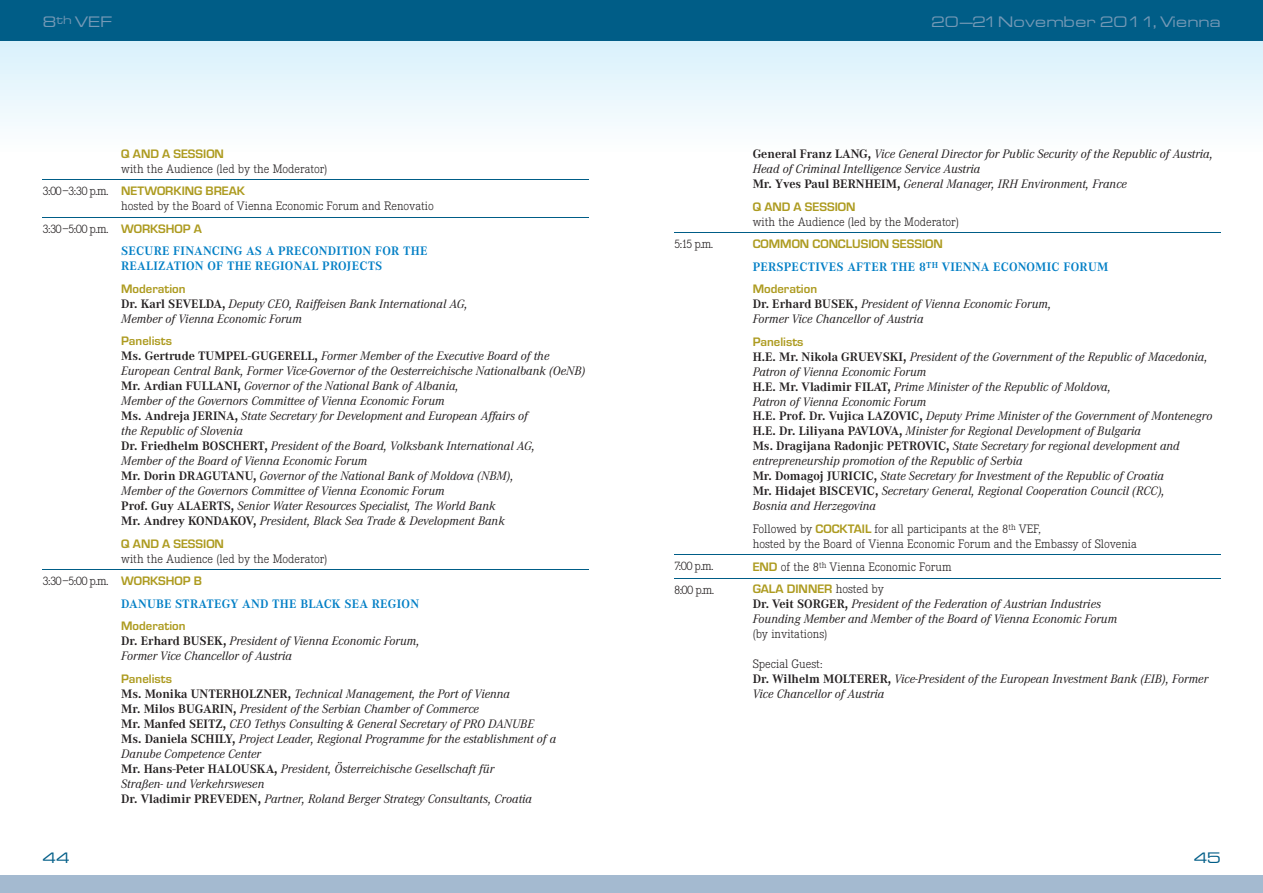
<style>
.page{position:relative;width:1263px;height:893px;background:#fff}
.page>*{position:absolute;margin:0;border:0;box-sizing:border-box;transform-origin:0 0}
.t1{font:13.5px "Thekla Extended";letter-spacing:.02em;color:#7599b6}
.t2{font:13.5px "Thekla Extended";color:#005d87}
.t3{font:italic 12.75px/15px "Corporate A";color:#231f20}
.t4{font:300 12.75px/15px "Corporate E";color:#231f20}
.t5{font:700 12.75px "Eurostile T";color:#ad9b20}
.t6{font:700 12.75px/15px "Corporate A";letter-spacing:.02em;color:#007ec5}
.s1{font-weight:700;font-style:normal}
.s2{font-family:"Eurostile T";font-weight:700;color:#ad9b20}
.s3{font-family:"Corporate E";font-weight:300;color:#231f20}
</style>
<div class="page">
<svg style="left:0;top:40px;width:631px;height:86px"></svg>
<svg style="left:631px;top:40px;width:632px;height:86px"></svg>
<div style="left:0;top:0;width:631px;height:40px;background:#005d87"></div>
<div style="left:0;top:876px;width:631px;height:17px;background:#a4bad0"></div>
<div style="left:631px;top:0;width:632px;height:40px;background:#005d87"></div>
<div style="left:631px;top:876px;width:632px;height:17px;background:#a4bad0"></div>
<hr style="left:43px;top:179px;width:546px;height:1px;background:#005d87">
<hr style="left:43px;top:217px;width:546px;height:1px;background:#005d87">
<hr style="left:43px;top:569px;width:546px;height:1px;background:#005d87">
<hr style="left:674px;top:232px;width:546px;height:1px;background:#005d87">
<hr style="left:674px;top:554px;width:546px;height:1px;background:#005d87">
<hr style="left:674px;top:578px;width:546px;height:1px;background:#005d87">
<p class="t1" style="left:43px;top:12px;width:70px">8<sup>th</sup> VEF</p>
<p class="t1" style="left:931px;top:12px;width:291px">20–21 November 2011, Vienna</p>
<p class="t4" style="left:43px;top:184px;width:68px">3:00–3:30 p.m.</p>
<p class="t4" style="left:43px;top:221px;width:68px">3:30–5:00 p.m.</p>
<p class="t4" style="left:43px;top:573px;width:68px">3:30–5:00 p.m.</p>
<p class="t5" style="left:121px;top:146px;width:104px">Q AND A SESSION</p>
<p class="t4" style="left:121px;top:161px;width:208px">with the Audience (led by the Moderator)</p>
<p class="t5" style="left:121px;top:184px;width:125px">NETWORKING BREAK</p>
<p class="t4" style="left:121px;top:199px;width:314px">hosted by the Board of Vienna Economic Forum and Renovatio</p>
<p class="t5" style="left:121px;top:221px;width:81px">WORKSHOP A</p>
<p class="t6" style="left:121px;top:244px;width:308px">SECURE FINANCING AS A PRECONDITION FOR THE<br>REALIZATION OF THE REGIONAL PROJECTS</p>
<p class="t5" style="left:121px;top:281px;width:66px">MODERATION</p>
<p class="t3" style="left:121px;top:296px;width:348px"><span class="s1">Dr. Karl SEVELDA,</span> deputy CeO, raiffeisen bank international AG,<br>Member of Vienna economic Forum</p>
<p class="t5" style="left:121px;top:334px;width:52px">PANELISTS</p>
<p class="t3" style="left:121px;top:349px;width:466px"><span class="s1">Ms. Gertrude TUMPEL-GUGERELL,</span> Former Member of the executive board of the european Central bank, Former Vice-Governor of the Oesterreichische nationalbank (Oenb)<br><span class="s1">Mr. Ardian FULLANI,</span> Governor of the national bank of Albania,<br>Member of the Governors Committee of Vienna economic Forum<br><span class="s1">Ms. Andreja JERINA,</span> State Secretary for development and european Affairs of<br>the republic of Slovenia<br><span class="s1">Dr. Friedhelm BOSCHERT,</span> President of the board, Volksbank international AG,<br>Member of the board of Vienna economic Forum<br><span class="s1">Mr. Dorin DRAGUTANU,</span> Governor of the national bank of Moldova (nbM),<br>Member of the Governors Committee of Vienna economic Forum<br><span class="s1">Prof. Guy ALAERTS,</span> Senior Water resources Specialist, the World bank<br><span class="s1">Mr. Andrey KONDAKOV,</span> President, black Sea trade &amp; development bank</p>
<p class="t5" style="left:121px;top:536px;width:104px">Q AND A SESSION</p>
<p class="t4" style="left:121px;top:551px;width:208px">with the Audience (led by the Moderator)</p>
<p class="t5" style="left:121px;top:574px;width:82px">WORKSHOP B</p>
<p class="t6" style="left:121px;top:596px;width:299px">DANUBE STRATEGY AND THE BLACK SEA REGION</p>
<p class="t5" style="left:121px;top:619px;width:66px">MODERATION</p>
<p class="t3" style="left:121px;top:633px;width:300px"><span class="s1">Dr. Erhard BUSEK,</span> President of Vienna economic Forum,<br>Former Vice Chancellor of Austria</p>
<p class="t5" style="left:121px;top:671px;width:52px">PANELISTS</p>
<p class="t3" style="left:121px;top:686px;width:437px"><span class="s1">Ms. Monika UNTERHOLZNER,</span> technical Management, the Port of Vienna<br><span class="s1">Mr. Milos BUGARIN,</span> President of the Serbian Chamber of Commerce<br><span class="s1">Mr. Manfed SEITZ,</span> CeO tethys Consulting &amp; General Secretary of PrO dAnUbe <span class="s1">Ms. Daniela SCHILY,</span> Project leader, regional Programme for the establishment of a danube Competence Center<br><span class="s1">Mr. Hans-Peter HALOUSKA,</span> President, Österreichische Gesellschaft für<br>Straßen- und Verkehrswesen<br><span class="s1">Dr. Vladimir PREVEDEN,</span> Partner, roland berger Strategy Consultants, Croatia</p>
<p class="t4" style="left:674px;top:236px;width:41px">5:15 p.m.</p>
<p class="t4" style="left:674px;top:554px;width:42px;line-height:24.2px">7:00 p.m.<br>8:00 p.m.</p>
<p class="t3" style="left:753px;top:146px;width:462px"><span class="s1">General Franz LANG,</span> Vice General director for Public Security of the republic of Austria, head of Criminal intelligence Service Austria<br><span class="s1">Mr. Yves Paul BERNHEIM,</span> General Manager, irh environment, France</p>
<p class="t5" style="left:753px;top:199px;width:104px">Q AND A SESSION</p>
<p class="t4" style="left:753px;top:214px;width:208px">with the Audience (led by the Moderator)</p>
<p class="t5" style="left:753px;top:237px;width:192px">COMMON CONCLUSION SESSION</p>
<p class="t6" style="left:753px;top:259px;width:357px">PERSPECTIVES AFTER THE 8<sup>TH</sup> VIENNA ECONOMIC FORUM</p>
<p class="t5" style="left:753px;top:282px;width:66px">MODERATION</p>
<p class="t3" style="left:753px;top:296px;width:300px"><span class="s1">Dr. Erhard BUSEK,</span> President of Vienna economic Forum,<br>Former Vice Chancellor of Austria</p>
<p class="t5" style="left:753px;top:334px;width:52px">PANELISTS</p>
<p class="t3" style="left:753px;top:349px;width:461px"><span class="s1">H.E. Mr. Nikola GRUEVSKI,</span> President of the Government of the republic of Macedonia, Patron of Vienna economic Forum<br><span class="s1">H.E. Mr. Vladimir FILAT,</span> Prime Minister of the republic of Moldova,<br>Patron of Vienna economic Forum<br><span class="s1">H.E. Prof. Dr. Vujica LAZOVIC,</span> deputy Prime Minister of the Government of Montenegro <span class="s1">H.E. Dr. Liliyana PAVLOVA,</span> Minister for regional development of bulgaria<br><span class="s1">Ms. Dragijana Radonjic PETROVIC,</span> State Secretary for regional development and entrepreneurship promotion of the republic of Serbia<br><span class="s1">Mr. Domagoj JURICIC,</span> State Secretary for investment of the republic of Croatia<br><span class="s1">Mr. Hidajet BISCEVIC,</span> Secretary General, regional Cooperation Council (rCC),<br>bosnia and herzegovina</p>
<p class="t4" style="left:753px;top:522px;width:386px">Followed by <span class="s2">COCKTAIL</span> for all participants at the 8<sup>th</sup> VEF,<br>hosted by the Board of Vienna Economic Forum and the Embassy of Slovenia</p>
<p class="t4" style="left:753px;top:559px;width:200px"><span class="s2">END</span> of the 8<sup>th</sup> Vienna Economic Forum</p>
<p class="t5" style="left:753px;top:582px;width:133px">GALA DINNER <span class="s3">hosted by</span></p>
<p class="t3" style="left:753px;top:596px;width:366px"><span class="s1">Dr. Veit SORGER,</span> President of the Federation of Austrian industries<br>Founding Member and Member of the board of Vienna economic Forum</p>
<p class="t4" style="left:753px;top:627px;width:76px">(by invitations)</p>
<p class="t4" style="left:753px;top:657px;width:71px">Special Guest:</p>
<p class="t3" style="left:753px;top:671px;width:457px"><span class="s1">Dr. Wilhelm MOLTERER,</span> Vice-President of the european investment bank (eib), Former<br>Vice Chancellor of Austria</p>
<p class="t2" style="left:42px;top:848px;width:29px">44</p>
<p class="t2" style="left:1193px;top:848px;width:29px">45</p>
</div>
